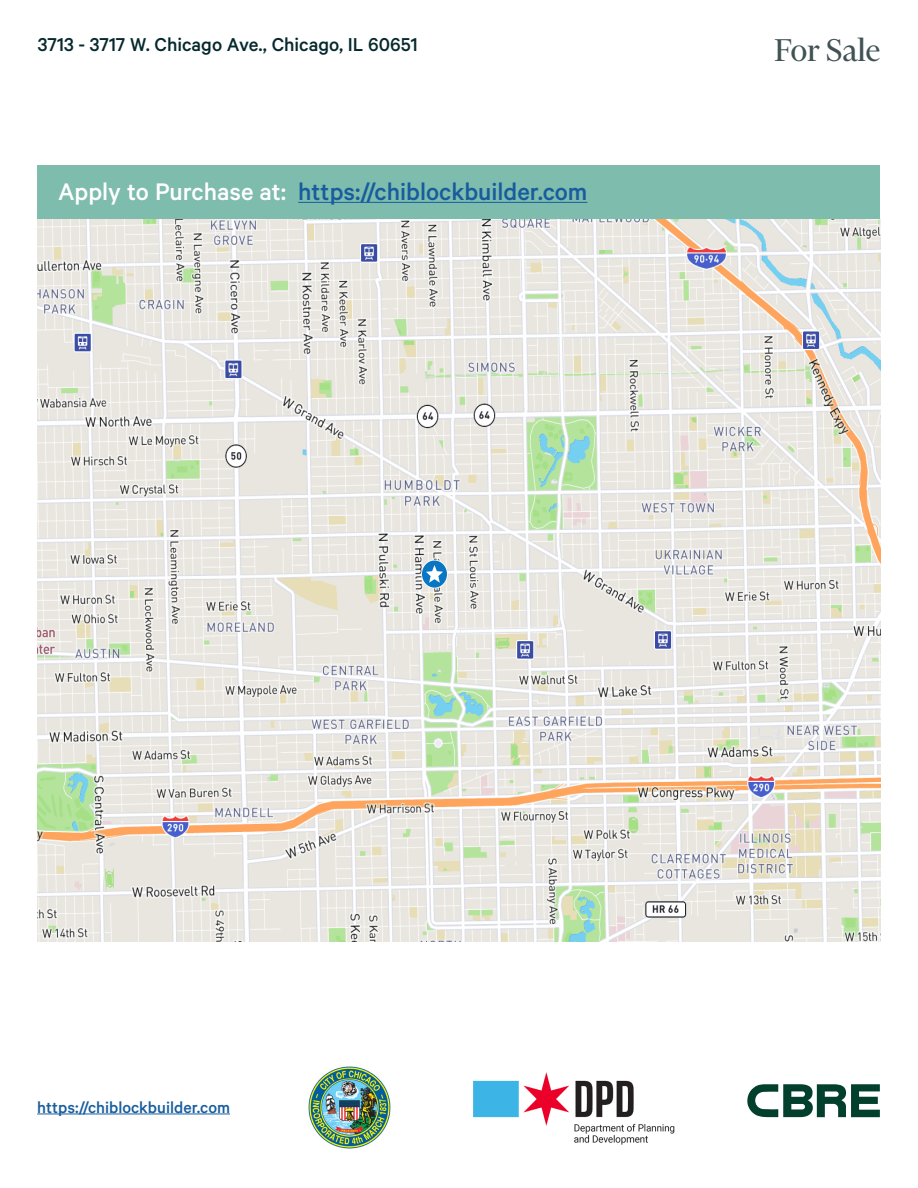
<style>
.page{position:relative;width:918px;height:1188px;background:#fff}
.page>*{position:absolute;margin:0;border:0;box-sizing:border-box;transform-origin:0 0}
.t1{font:36px "Financier Display";color:#415255}
.t2{font:500 27px "Calibre";color:#175d9e}
.t3{font:500 21px "Calibre";color:#05292c}
.t4{font:500 18px "Calibre";color:#175d9e}
.s1{color:#fff}
</style>
<div class="page">
<img style="left:38px;top:219px;width:842px;height:723px">
<svg style="left:421px;top:560px;width:27px;height:28px"></svg>
<div style="left:422px;top:561px;width:25px;height:27px;background:#0976c3;border-radius:50%"></div>
<svg style="left:426px;top:565px;width:17px;height:18px"></svg>
<hr style="left:37px;top:1114px;width:193px;height:1px;background:#175d9e">
<svg style="left:747px;top:1084px;width:133px;height:33px"></svg>
<img style="left:308px;top:1066px;width:83px;height:83px">
<img style="left:473px;top:1072px;width:202px;height:73px">
<div style="left:38px;top:165px;width:842px;height:54px;background:#7ebcad"></div>
<hr style="left:298px;top:202px;width:289px;height:1px;background:#175d9e">
<p class="t3" style="left:38px;top:33px;width:381px">3713 - 3717 W. Chicago Ave., Chicago, IL 60651</p>
<p class="t2" style="left:58px;top:176px;width:531px"><span class="s1">Apply to Purchase at:</span> https://chiblockbuilder.com</p>
<p class="t1" style="left:775px;top:32px;width:107px">For Sale</p>
<p class="t4" style="left:37px;top:1097px;width:194px">https://chiblockbuilder.com</p>
</div>
